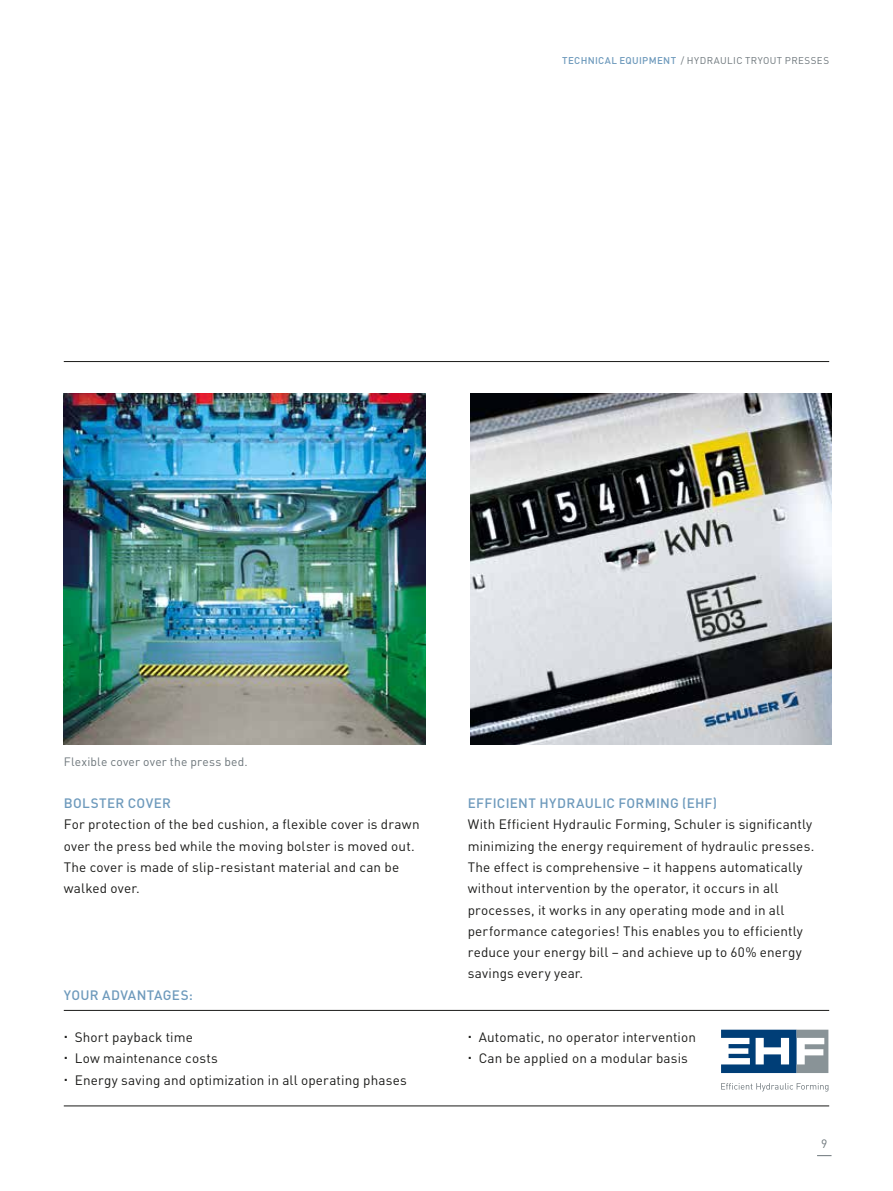
<style>
.page{position:relative;width:893px;height:1191px;background:#fff}
.page>*{position:absolute;margin:0;border:0;box-sizing:border-box;transform-origin:0 0}
.t1{font:13.5px/21.3px "DIN Pro";letter-spacing:.01em;color:#1a1a18}
.t2{font:500 13.5px "DIN Pro";letter-spacing:.02em;color:#6e9abc}
.t3{font:12px "DIN Pro";letter-spacing:.02em;color:#6c757a}
.t4{font:9.75px "DIN Pro";letter-spacing:.045em;color:#6c757a}
.s1{font-weight:500;color:#6e9abc}
</style>
<div class="page">
<svg style="left:817px;top:1155px;width:14px;height:1px"></svg>
<hr style="left:64px;top:361px;width:765px;height:1px;background:#1a1a18">
<img style="left:64px;top:393px;width:361px;height:351px">
<img style="left:470px;top:393px;width:361px;height:351px">
<svg style="left:721px;top:1083px;width:107px;height:8px"></svg>
<svg style="left:721px;top:1029px;width:107px;height:44px"></svg>
<hr style="left:64px;top:1010px;width:765px;height:1px;background:#1a1a18">
<hr style="left:64px;top:1105px;width:765px;height:1px;background:#1a1a18">
<p class="t4" style="left:562px;top:53px;width:268px"><span class="s1">TECHNICAL EQUIPMENT</span> / HYDRAULIC TRYOUT PRESSES</p>
<p class="t3" style="left:64px;top:752px;width:185px">Flexible cover over the press bed.</p>
<p class="t2" style="left:64px;top:792px;width:109px">BOLSTER COVER</p>
<p class="t1" style="left:64px;top:812px;width:357px">For protection of the bed cushion, a flexible cover is drawn over the press bed while the moving bolster is moved out.<br>The cover is made of slip-resistant material and can be walked over.</p>
<p class="t2" style="left:468px;top:792px;width:251px">EFFICIENT HYDRAULIC FORMING (EHF)</p>
<p class="t1" style="left:468px;top:812px;width:348px">With Efficient Hydraulic Forming, Schuler is significantly minimizing the energy requirement of hydraulic presses.<br>The effect is comprehensive – it happens automatically without intervention by the operator, it occurs in all processes, it works in any operating mode and in all performance categories! This enables you to efficiently reduce your energy bill – and achieve up to 60% energy savings every year.</p>
<p class="t2" style="left:64px;top:983px;width:130px">YOUR ADVANTAGES:</p>
<p class="t1" style="left:75px;top:1025px;width:334px">Short payback time<br>Low maintenance costs<br>Energy saving and optimization in all operating phases</p>
<p class="t1" style="left:479px;top:1025px;width:219px">Automatic, no operator intervention<br>Can be applied on a modular basis</p>
<p class="t3" style="left:821px;top:1134px;width:8px">9</p>
</div>
